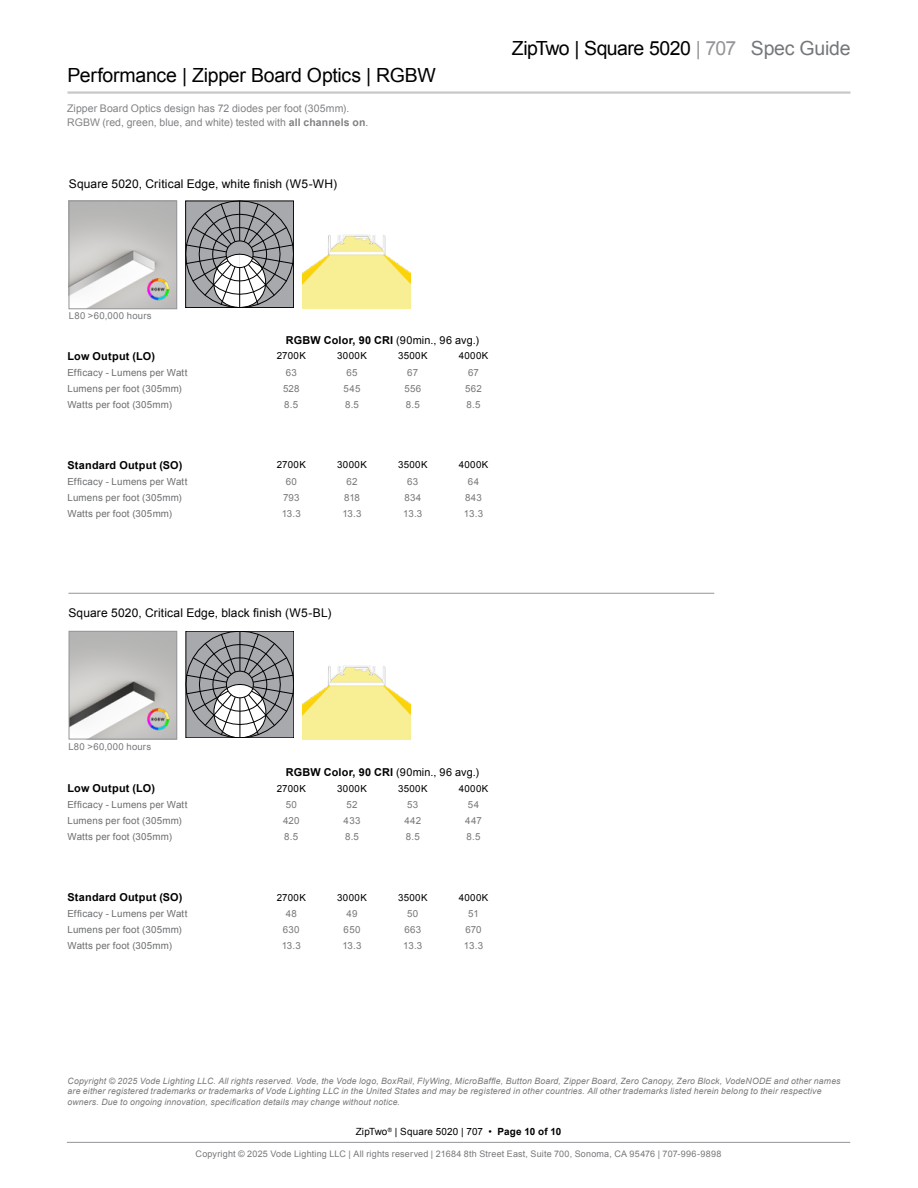
<style>
.page{position:relative;width:918px;height:1188px;background:#fff}
.page>*{position:absolute;margin:0;border:0;box-sizing:border-box;transform-origin:0 0}
.t1{font:19.5px "Arial";letter-spacing:-.015em;color:#000}
.t2{font:12px "Arial";letter-spacing:.01em;color:#000}
.t3{font:700 10.95px "Arial";letter-spacing:.02em;color:#000}
.t4{font:10.5px/13.5px "Arial";letter-spacing:.005em;color:#808285}
.t5{font:9.9px "Arial";letter-spacing:.015em;color:#000}
.t6{font:9.75px "Arial";letter-spacing:.02em;color:#6d6e71}
.t7{font:9.75px "Arial";letter-spacing:.025em;color:#77787b}
.t8{font:9.75px "Arial";letter-spacing:.035em;color:#000}
.t9{font:9.45px "Arial";letter-spacing:.03em;color:#77787b}
.t10{font:9px "Arial";letter-spacing:.02em;color:#77787b}
.t11{font:italic 8.7px/10.5px "Arial";letter-spacing:.02em;color:#77787b}
.s1{font-weight:700}
.s2{color:#939598}
.s3{color:#74777b}
.s4{font-weight:400}
</style>
<div class="page">
<hr style="left:67px;top:1142px;width:783px;height:1px;background:#939598">
<hr style="left:68px;top:91px;width:782px;height:3px;background:#c7c8ca">
<img style="left:71px;top:203px;width:104px;height:104px">
<div style="left:69px;top:201px;width:108px;height:108px;border:1px solid #939598"></div>
<svg style="left:186px;top:201px;width:108px;height:107px;background:#9b9c9e"></svg>
<hr style="left:239px;top:201px;width:1px;height:40px;background:#000">
<img style="left:71px;top:633px;width:104px;height:104px">
<div style="left:69px;top:631px;width:108px;height:108px;border:1px solid #939598"></div>
<svg style="left:186px;top:631px;width:108px;height:107px;background:#9a9b9d"></svg>
<hr style="left:240px;top:631px;width:1px;height:40px;background:#000">
<img style="left:303px;top:665px;width:108px;height:74px">
<hr style="left:68px;top:593px;width:646px;height:1px;background:#939598">
<img style="left:302px;top:234px;width:108px;height:75px">
<img style="left:142px;top:273px;width:33px;height:33px">
<img style="left:142px;top:702px;width:33px;height:33px">
<h1 class="t1" style="left:68px;top:62px;width:370px">Performance | Zipper Board Optics | RGBW</h1>
<p class="t4" style="left:67px;top:102px;width:303px">Zipper Board Optics design has 72 diodes per foot (305mm).<br>RGBW (red, green, blue, and white) tested with <span class="s1">all channels on</span>.</p>
<h2 class="t2" style="left:69px;top:176px;width:270px">Square 5020, Critical Edge, white finish (W5-WH)</h2>
<h1 class="t1" style="left:512px;top:35px;width:340px">ZipTwo | Square 5020 <span class="s2">| 707</span> <span class="s3">Spec Guide</span></h1>
<p class="t9" style="left:69px;top:310px;width:84px">L80 &gt;60,000 hours</p>
<p class="t3" style="left:286px;top:333px;width:195px">RGBW Color, 90 CRI <span class="s4">(90min., 96 avg.)</span></p>
<p class="t3" style="left:68px;top:349px;width:89px">Low Output (LO)</p>
<p class="t8" style="left:277px;top:350px;width:31px">2700K</p>
<p class="t8" style="left:337px;top:350px;width:31px">3000K</p>
<p class="t8" style="left:398px;top:350px;width:31px">3500K</p>
<p class="t8" style="left:459px;top:350px;width:31px">4000K</p>
<p class="t6" style="left:67px;top:366px;width:121px">Efficacy - Lumens per Watt</p>
<p class="t7" style="left:286px;top:366px;width:13px">63</p>
<p class="t7" style="left:346px;top:366px;width:13px">65</p>
<p class="t7" style="left:407px;top:366px;width:12px">67</p>
<p class="t7" style="left:468px;top:366px;width:12px">67</p>
<p class="t6" style="left:67px;top:382px;width:116px">Lumens per foot (305mm)</p>
<p class="t7" style="left:283px;top:382px;width:18px">528</p>
<p class="t7" style="left:344px;top:382px;width:18px">545</p>
<p class="t7" style="left:404px;top:382px;width:18px">556</p>
<p class="t7" style="left:465px;top:382px;width:18px">562</p>
<p class="t6" style="left:67px;top:398px;width:106px">Watts per foot (305mm)</p>
<p class="t7" style="left:284px;top:398px;width:16px">8.5</p>
<p class="t7" style="left:345px;top:398px;width:16px">8.5</p>
<p class="t7" style="left:406px;top:398px;width:16px">8.5</p>
<p class="t7" style="left:467px;top:398px;width:16px">8.5</p>
<p class="t3" style="left:68px;top:458px;width:116px">Standard Output (SO)</p>
<p class="t8" style="left:277px;top:459px;width:31px">2700K</p>
<p class="t8" style="left:337px;top:459px;width:31px">3000K</p>
<p class="t8" style="left:398px;top:459px;width:31px">3500K</p>
<p class="t8" style="left:459px;top:459px;width:31px">4000K</p>
<p class="t6" style="left:67px;top:475px;width:121px">Efficacy - Lumens per Watt</p>
<p class="t7" style="left:286px;top:475px;width:13px">60</p>
<p class="t7" style="left:347px;top:475px;width:13px">62</p>
<p class="t7" style="left:407px;top:475px;width:13px">63</p>
<p class="t7" style="left:468px;top:475px;width:13px">64</p>
<p class="t6" style="left:67px;top:491px;width:116px">Lumens per foot (305mm)</p>
<p class="t7" style="left:283px;top:491px;width:18px">793</p>
<p class="t7" style="left:344px;top:491px;width:17px">818</p>
<p class="t7" style="left:404px;top:491px;width:18px">834</p>
<p class="t7" style="left:465px;top:491px;width:18px">843</p>
<p class="t6" style="left:68px;top:507px;width:106px">Watts per foot (305mm)</p>
<p class="t7" style="left:282px;top:507px;width:21px">13.3</p>
<p class="t7" style="left:342px;top:507px;width:21px">13.3</p>
<p class="t7" style="left:403px;top:507px;width:21px">13.3</p>
<p class="t7" style="left:464px;top:507px;width:21px">13.3</p>
<h2 class="t2" style="left:68px;top:605px;width:265px">Square 5020, Critical Edge, black finish (W5-BL)</h2>
<p class="t9" style="left:68px;top:740px;width:84px">L80 &gt;60,000 hours</p>
<p class="t3" style="left:286px;top:765px;width:195px">RGBW Color, 90 CRI <span class="s4">(90min., 96 avg.)</span></p>
<p class="t3" style="left:68px;top:781px;width:89px">Low Output (LO)</p>
<p class="t8" style="left:277px;top:782px;width:31px">2700K</p>
<p class="t8" style="left:337px;top:782px;width:31px">3000K</p>
<p class="t8" style="left:398px;top:782px;width:31px">3500K</p>
<p class="t8" style="left:459px;top:782px;width:31px">4000K</p>
<p class="t6" style="left:67px;top:798px;width:121px">Efficacy - Lumens per Watt</p>
<p class="t7" style="left:286px;top:798px;width:13px">50</p>
<p class="t7" style="left:347px;top:798px;width:12px">52</p>
<p class="t7" style="left:407px;top:798px;width:13px">53</p>
<p class="t7" style="left:468px;top:798px;width:13px">54</p>
<p class="t6" style="left:67px;top:814px;width:116px">Lumens per foot (305mm)</p>
<p class="t7" style="left:283px;top:814px;width:18px">420</p>
<p class="t7" style="left:344px;top:814px;width:18px">433</p>
<p class="t7" style="left:404px;top:814px;width:18px">442</p>
<p class="t7" style="left:465px;top:814px;width:18px">447</p>
<p class="t6" style="left:67px;top:830px;width:106px">Watts per foot (305mm)</p>
<p class="t7" style="left:284px;top:830px;width:16px">8.5</p>
<p class="t7" style="left:345px;top:830px;width:16px">8.5</p>
<p class="t7" style="left:406px;top:830px;width:16px">8.5</p>
<p class="t7" style="left:467px;top:830px;width:16px">8.5</p>
<p class="t3" style="left:68px;top:890px;width:116px">Standard Output (SO)</p>
<p class="t8" style="left:277px;top:891px;width:31px">2700K</p>
<p class="t8" style="left:337px;top:891px;width:31px">3000K</p>
<p class="t8" style="left:398px;top:891px;width:31px">3500K</p>
<p class="t8" style="left:459px;top:891px;width:31px">4000K</p>
<p class="t6" style="left:67px;top:907px;width:121px">Efficacy - Lumens per Watt</p>
<p class="t7" style="left:286px;top:907px;width:13px">48</p>
<p class="t7" style="left:347px;top:907px;width:13px">49</p>
<p class="t7" style="left:407px;top:907px;width:13px">50</p>
<p class="t7" style="left:468px;top:907px;width:12px">51</p>
<p class="t6" style="left:67px;top:923px;width:116px">Lumens per foot (305mm)</p>
<p class="t7" style="left:283px;top:923px;width:18px">630</p>
<p class="t7" style="left:344px;top:923px;width:18px">650</p>
<p class="t7" style="left:404px;top:923px;width:18px">663</p>
<p class="t7" style="left:465px;top:923px;width:18px">670</p>
<p class="t6" style="left:67px;top:939px;width:106px">Watts per foot (305mm)</p>
<p class="t7" style="left:282px;top:939px;width:21px">13.3</p>
<p class="t7" style="left:342px;top:939px;width:21px">13.3</p>
<p class="t7" style="left:403px;top:939px;width:21px">13.3</p>
<p class="t7" style="left:464px;top:939px;width:21px">13.3</p>
<p class="t11" style="left:68px;top:1076px;width:775px">Copyright © 2025 Vode Lighting LLC. All rights reserved. Vode, the Vode logo, BoxRail, FlyWing, MicroBaffle, Button Board, Zipper Board, Zero Canopy, Zero Block, VodeNODE and other names are either registered trademarks or trademarks of Vode Lighting LLC in the United States and may be registered in other countries. All other trademarks listed herein belong to their respective owners. Due to ongoing innovation, specification details may change without notice.</p>
<p class="t5" style="left:356px;top:1125px;width:207px">ZipTwo<sup>®</sup> | Square 5020 | 707 • <span class="s1">Page 10 of 10</span></p>
<p class="t10" style="left:196px;top:1148px;width:527px">Copyright © 2025 Vode Lighting LLC | All rights reserved | 21684 8th Street East, Suite 700, Sonoma, CA 95476 | 707-996-9898</p>
</div>
